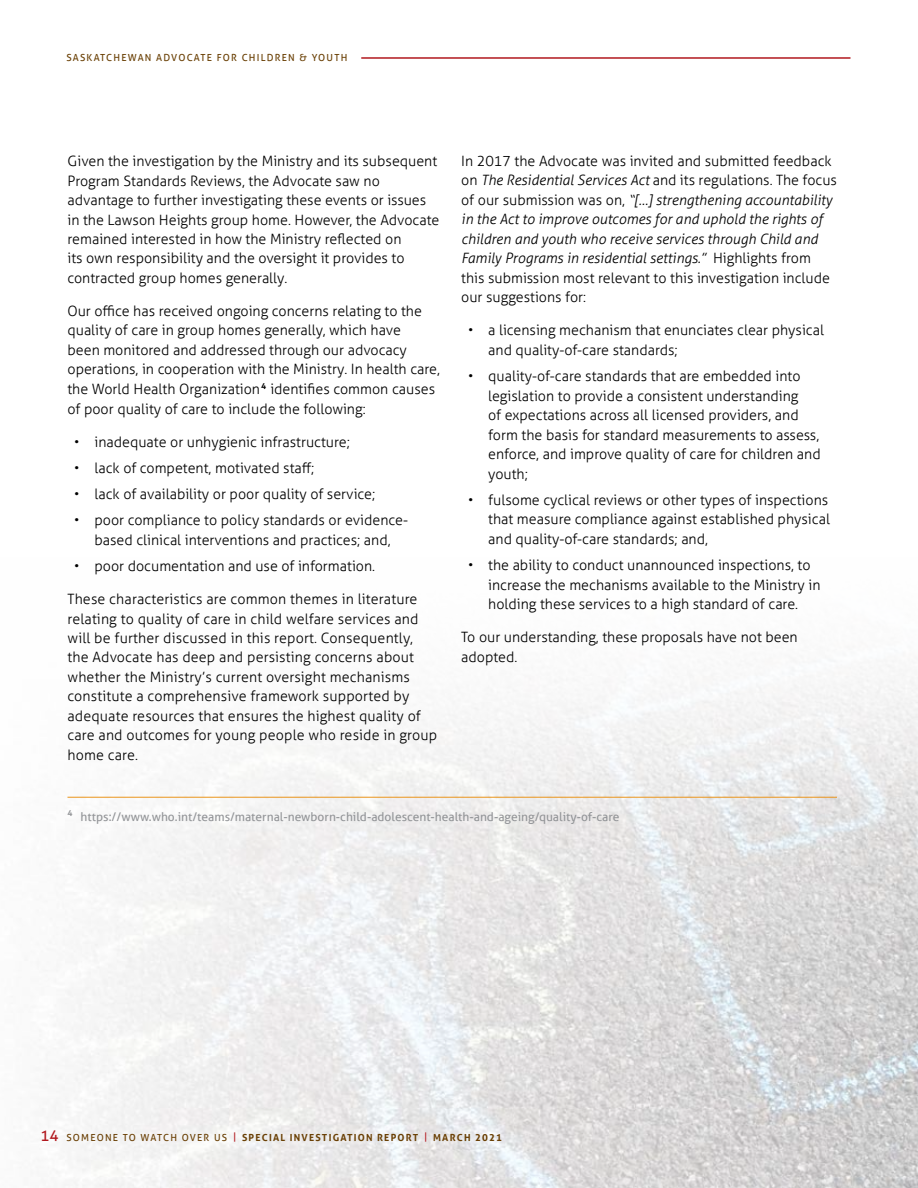
<style>
.page{position:relative;width:918px;height:1188px;background:#fff}
.page>*{position:absolute;margin:0;border:0;box-sizing:border-box;transform-origin:0 0}
.t1{font:300 14.25px/19.5px "Aller";color:#000}
.t2{font:italic 300 14.25px/19.5px "Aller";color:#000}
.t3{font:12px "Aller";color:#939598}
.t4{font:700 9.75px "Aller";letter-spacing:.125em;color:#6a4005}
.t5{font:9.75px "Aller";letter-spacing:.125em;color:#6a4005}
.s1{font-style:normal}
.s2{font-weight:400;font-size:15px;color:#b1181e}
.s3{font-weight:400}
.s4{font-weight:400;color:#b1181e}
</style>
<div class="page">
<img style="left:42px;top:659px;width:876px;height:529px">
<div style="left:58px;top:1124px;width:452px;height:27px;background:#fff;opacity:.75"></div>
<div style="left:33px;top:1122px;width:34px;height:28px;background:#fff"></div>
<hr style="left:361px;top:57px;width:489px;height:2px;background:#b1181e">
<hr style="left:68px;top:797px;width:769px;height:1px;background:#ea941a">
<p class="t5" style="left:66px;top:52px;width:282px">SASKATCHEWAN ADVOCATE FOR CHILDREN &amp; YOUTH</p>
<p class="t1" style="left:68px;top:151px;width:373px">Given the investigation by the Ministry and its subsequent Program Standards Reviews, the Advocate saw no advantage to further investigating these events or issues in the Lawson Heights group home. However, the Advocate remained interested in how the Ministry reflected on<br>its own responsibility and the oversight it provides to contracted group homes generally.</p>
<p class="t1" style="left:67px;top:301px;width:374px">Our office has received ongoing concerns relating to the quality of care in group homes generally, which have<br>been monitored and addressed through our advocacy operations, in cooperation with the Ministry. In health care, the World Health Organization<sup>4</sup> identifies common causes of poor quality of care to include the following:</p>
<p class="t1" style="left:74px;top:432px;width:277px">• inadequate or unhygienic infrastructure;</p>
<p class="t1" style="left:74px;top:458px;width:242px">• lack of competent, motivated staff;</p>
<p class="t1" style="left:74px;top:484px;width:302px">• lack of availability or poor quality of service;</p>
<p class="t1" style="left:74px;top:510px;width:335px;text-align:center">• poor compliance to policy standards or evidence&shy;based clinical interventions and practices; and,</p>
<p class="t1" style="left:74px;top:556px;width:301px">• poor documentation and use of information.</p>
<p class="t1" style="left:67px;top:589px;width:371px">These characteristics are common themes in literature relating to quality of care in child welfare services and will be further discussed in this report. Consequently, the Advocate has deep and persisting concerns about whether the Ministry’s current oversight mechanisms constitute a comprehensive framework supported by adequate resources that ensures the highest quality of care and outcomes for young people who reside in group home care.</p>
<p class="t2" style="left:461px;top:151px;width:377px"><span class="s1">In 2017 the Advocate was invited and submitted feedback on</span> The Residential Services Act <span class="s1">and its regulations. The focus of our submission was on,</span> “[…] strengthening accountability in the Act to improve outcomes for and uphold the rights of children and youth who receive services through Child and Family Programs in residential settings.” <span class="s1">Highlights from this submission most relevant to this investigation include our suggestions for:</span></p>
<p class="t1" style="left:488px;top:321px;width:337px;text-indent:-20px">• a licensing mechanism that enunciates clear physical and quality-of-care standards;</p>
<p class="t1" style="left:488px;top:366px;width:334px;text-indent:-20px">• quality-of-care standards that are embedded into legislation to provide a consistent understanding<br>of expectations across all licensed providers, and form the basis for standard measurements to assess, enforce, and improve quality of care for children and youth;</p>
<p class="t1" style="left:488px;top:490px;width:343px;text-indent:-20px">• fulsome cyclical reviews or other types of inspections that measure compliance against established physical and quality-of-care standards; and,</p>
<p class="t1" style="left:488px;top:555px;width:334px;text-indent:-20px">• the ability to conduct unannounced inspections, to increase the mechanisms available to the Ministry in holding these services to a high standard of care.</p>
<p class="t1" style="left:461px;top:627px;width:338px">To our understanding, these proposals have not been adopted.</p>
<p class="t3" style="left:68px;top:809px;width:553px"><sup>4</sup> https://www.who.int/teams/maternal-newborn-child-adolescent-health-and-ageing/quality-of-care</p>
<p class="t4" style="left:40px;top:1132px;width:463px"><span class="s2">14</span> <span class="s3">SOMEONE TO WATCH OVER US</span> <span class="s4">|</span> SPECIAL INVESTIGATION REPORT <span class="s4">|</span> MARCH 2021</p>
</div>
